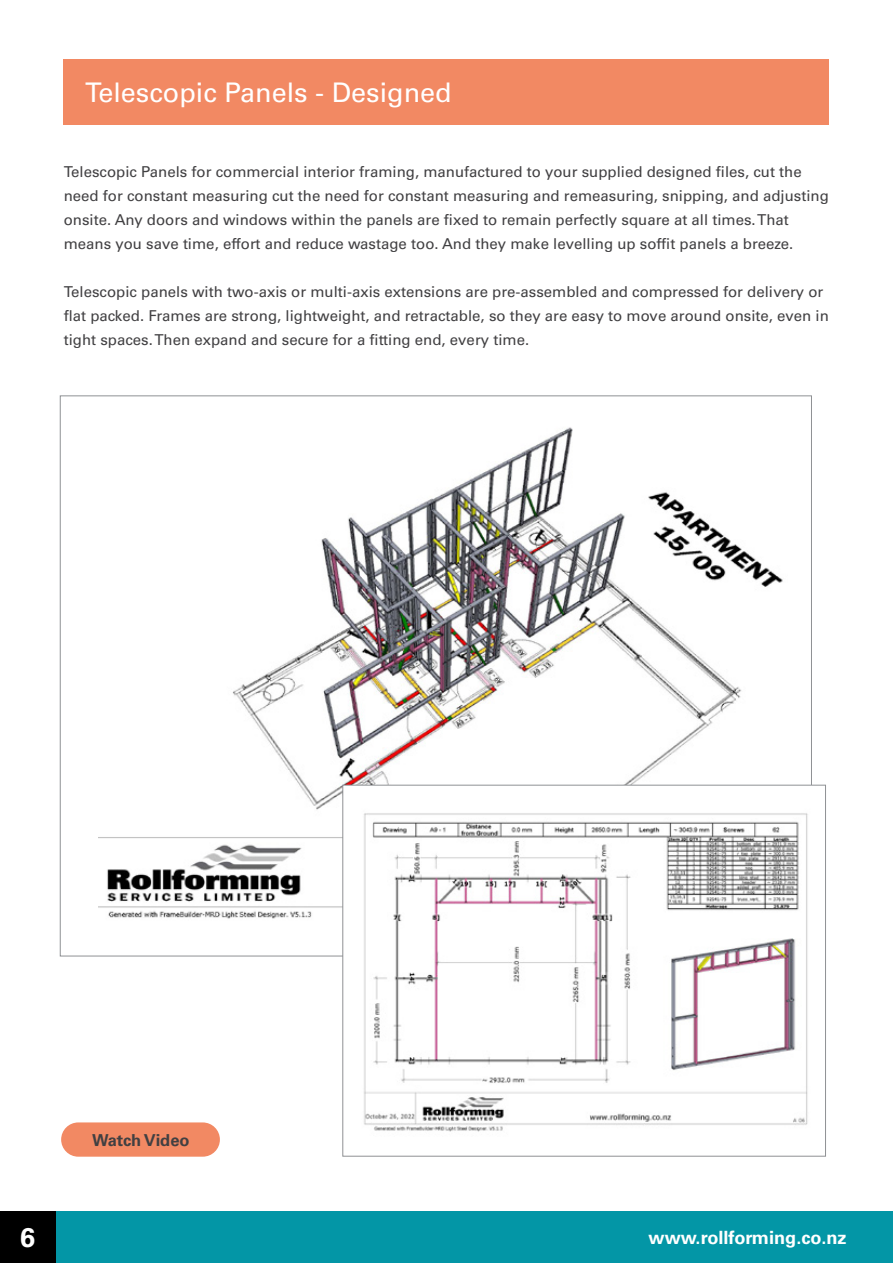
<style>
.page{position:relative;width:893px;height:1263px;background:#fff}
.page>*{position:absolute;margin:0;border:0;box-sizing:border-box;transform-origin:0 0}
.t1{font:27px "Univers LT Std";color:#fff}
.t2{font:700 27px "Univers LT Std";color:#fff}
.t3{font:700 18.3px "Univers LT Std";color:#fff}
.t4{font:700 16.5px "Univers LT Std";color:#414042}
.t5{font:15px/24px "Univers LT Std";color:#414042}
</style>
<div class="page">
<div style="left:0;top:1211px;width:893px;height:52px;background:#0396a6"></div>
<div style="left:0;top:1211px;width:55px;height:52px;background:#000"></div>
<div style="left:64px;top:60px;width:765px;height:65px;background:#f28963"></div>
<img style="left:99px;top:427px;width:688px;height:492px">
<div style="left:343px;top:785px;width:482px;height:371px;background:#fff"></div>
<img style="left:364px;top:813px;width:444px;height:319px">
<div style="left:61px;top:1122px;width:159px;height:35px;background:#f28963;border-radius:17px"></div>
<h1 class="t1" style="left:85px;top:77px;width:368px">Telescopic Panels - Designed</h1>
<p class="t5" style="left:64px;top:159px;width:767px">Telescopic Panels for commercial interior framing, manufactured to your supplied designed files, cut the need for constant measuring cut the need for constant measuring and remeasuring, snipping, and adjusting onsite. Any doors and windows within the panels are fixed to remain perfectly square at all times. That means you save time, effort and reduce wastage too. And they make levelling up soffit panels a breeze.</p>
<p class="t5" style="left:64px;top:279px;width:767px">Telescopic panels with two-axis or multi-axis extensions are pre-assembled and compressed for delivery or flat packed. Frames are strong, lightweight, and retractable, so they are easy to move around onsite, even in tight spaces. Then expand and secure for a fitting end, every time.</p>
<p class="t4" style="left:92px;top:1130px;width:99px">Watch Video</p>
<h1 class="t2" style="left:20px;top:1221px;width:17px">36</h1>
<p class="t3" style="left:648px;top:1226px;width:200px">www.rollforming.co.nz</p>
</div>
